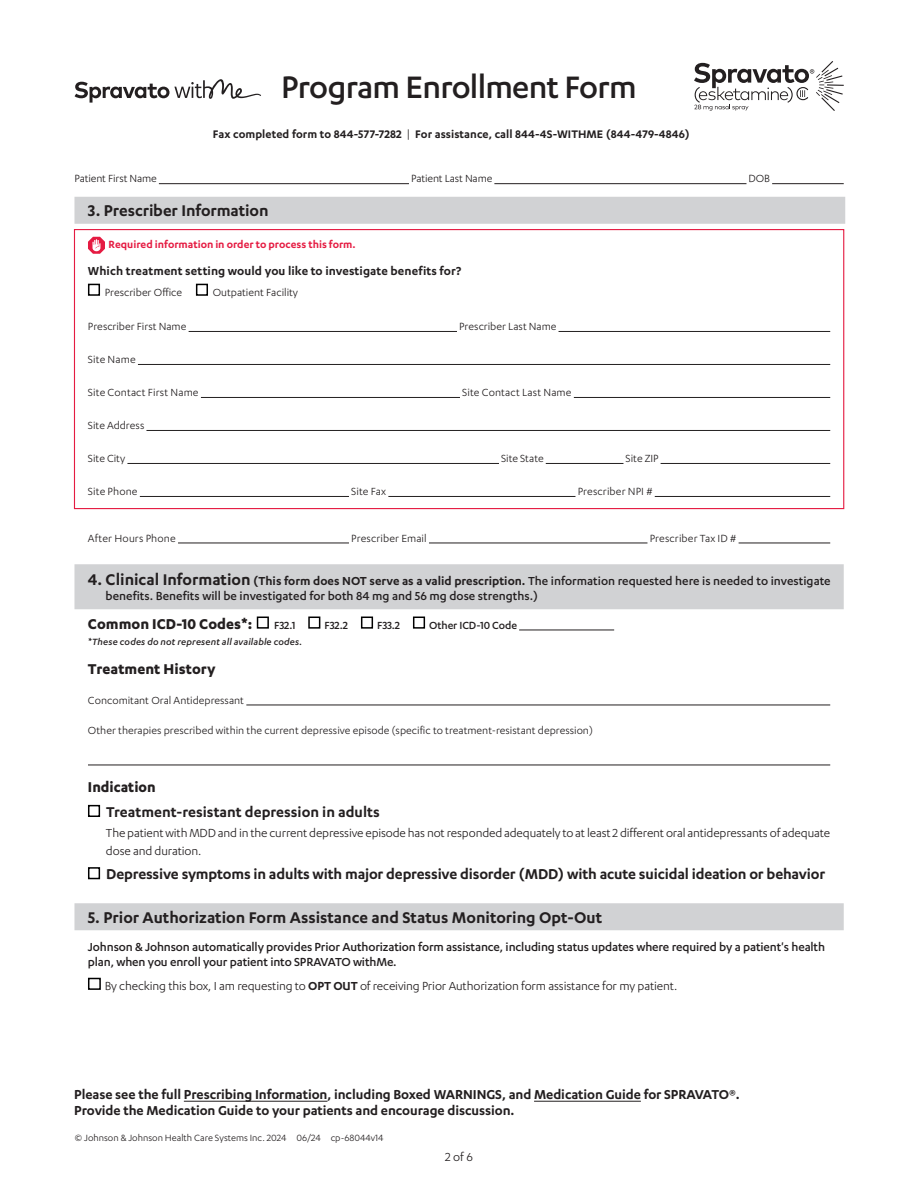
<style>
.page{position:relative;width:918px;height:1188px;background:#fff}
.page>*{position:absolute;margin:0;border:0;box-sizing:border-box;transform-origin:0 0}
.t1{font:500 36px "Karbon";letter-spacing:-.02em;color:#231f20}
.t2{font:600 18px "Karbon";color:#231f20}
.t3{font:600 16.5px "Karbon";letter-spacing:-.01em;color:#231f20}
.t4{font:700 16.5px "Karbon";color:#231f20}
.t5{font:600 15px/16.5px "Karbon";letter-spacing:-.005em;color:#231f20}
.t6{font:500 13.5px/15px "Karbon";letter-spacing:-.01em;color:#231f20}
.t7{font:13.5px/18px "Karbon";letter-spacing:-.01em;color:#231f20}
.t8{font:600 13.5px "Karbon";letter-spacing:.01em;color:#231f20}
.t9{font:600 12.75px "Karbon";letter-spacing:.005em;color:#231f20}
.t10{font:12px "Karbon";color:#231f20}
.t11{font:600 12px "Karbon";color:#e51b42}
.t12{font:500 12px "Karbon";letter-spacing:-.01em;color:#231f20}
.t13{font:10.5px "Karbon";color:#231f20}
.t14{font:italic 500 10.5px "Karbon";letter-spacing:.015em;color:#231f20}
.s1{font-weight:400}
.s2{font-weight:600;font-size:18px}
.s3{font-weight:600}
</style>
<div class="page">
<hr style="left:184px;top:1101px;width:143px;height:1px;background:#231f20">
<hr style="left:534px;top:1101px;width:107px;height:1px;background:#231f20">
<svg style="left:694px;top:61px;width:150px;height:50px"></svg>
<svg style="left:75px;top:79px;width:186px;height:24px"></svg>
<hr style="left:159px;top:183px;width:250px;height:1px;background:#231f20">
<hr style="left:494px;top:183px;width:252px;height:1px;background:#231f20">
<hr style="left:772px;top:183px;width:72px;height:1px;background:#231f20">
<div style="left:74px;top:197px;width:771px;height:27px;background:#d1d2d4"></div>
<hr style="left:189px;top:331px;width:268px;height:1px;background:#231f20">
<hr style="left:559px;top:331px;width:271px;height:1px;background:#231f20">
<hr style="left:138px;top:364px;width:692px;height:1px;background:#231f20">
<hr style="left:201px;top:397px;width:259px;height:1px;background:#231f20">
<hr style="left:574px;top:397px;width:256px;height:1px;background:#231f20">
<hr style="left:146px;top:430px;width:684px;height:1px;background:#231f20">
<hr style="left:127px;top:463px;width:372px;height:1px;background:#231f20">
<hr style="left:546px;top:463px;width:77px;height:1px;background:#231f20">
<hr style="left:661px;top:463px;width:169px;height:1px;background:#231f20">
<hr style="left:140px;top:496px;width:209px;height:1px;background:#231f20">
<hr style="left:388px;top:496px;width:187px;height:1px;background:#231f20">
<hr style="left:655px;top:496px;width:175px;height:1px;background:#231f20">
<hr style="left:178px;top:543px;width:171px;height:1px;background:#231f20">
<hr style="left:429px;top:543px;width:218px;height:1px;background:#231f20">
<hr style="left:739px;top:543px;width:91px;height:1px;background:#231f20">
<div style="left:74px;top:564px;width:770px;height:45px;background:#d1d2d4"></div>
<hr style="left:519px;top:630px;width:95px;height:1px;background:#231f20">
<hr style="left:246px;top:705px;width:584px;height:1px;background:#231f20">
<hr style="left:88px;top:765px;width:742px;height:1px;background:#231f20">
<div style="left:74px;top:903px;width:770px;height:27px;background:#d1d2d4"></div>
<svg style="left:88px;top:237px;width:17px;height:17px"></svg>
<div style="left:88px;top:284px;width:12px;height:12px;border:2px solid #000"></div>
<div style="left:196px;top:284px;width:12px;height:12px;border:2px solid #000"></div>
<div style="left:257px;top:617px;width:12px;height:12px;border:2px solid #000"></div>
<div style="left:308px;top:617px;width:12px;height:12px;border:2px solid #000"></div>
<div style="left:361px;top:617px;width:12px;height:12px;border:2px solid #000"></div>
<div style="left:413px;top:617px;width:12px;height:12px;border:2px solid #000"></div>
<div style="left:88px;top:805px;width:12px;height:12px;border:2px solid #000"></div>
<div style="left:88px;top:867px;width:12px;height:12px;border:2px solid #000"></div>
<div style="left:88px;top:978px;width:13px;height:12px;border:2px solid #000"></div>
<h1 class="t1" style="left:281px;top:67px;width:357px">Program Enrollment Form</h1>
<p class="t9" style="left:213px;top:127px;width:478px">Fax completed form to 844-577-7282 <span class="s1">|</span> For assistance, call 844-4S-WITHME (844-479-4846)</p>
<p class="t10" style="left:74px;top:172px;width:84px">Patient First Name</p>
<p class="t10" style="left:411px;top:172px;width:83px">Patient Last Name</p>
<p class="t10" style="left:749px;top:172px;width:23px">DOB</p>
<h2 class="t2" style="left:88px;top:201px;width:182px">3. Prescriber Information</h2>
<p class="t11" style="left:109px;top:237px;width:249px">Required information in order to process this form.</p>
<p class="t8" style="left:88px;top:263px;width:375px">Which treatment setting would you like to investigate benefits for?</p>
<p class="t10" style="left:105px;top:286px;width:79px">Prescriber Office</p>
<p class="t10" style="left:213px;top:286px;width:87px">Outpatient Facility</p>
<p class="t10" style="left:88px;top:320px;width:100px">Prescriber First Name</p>
<p class="t10" style="left:459px;top:320px;width:99px">Prescriber Last Name</p>
<p class="t10" style="left:88px;top:353px;width:49px">Site Name</p>
<p class="t10" style="left:88px;top:386px;width:112px">Site Contact First Name</p>
<p class="t10" style="left:462px;top:386px;width:111px">Site Contact Last Name</p>
<p class="t10" style="left:88px;top:419px;width:58px">Site Address</p>
<p class="t10" style="left:88px;top:452px;width:39px">Site City</p>
<p class="t10" style="left:501px;top:452px;width:44px">Site State</p>
<p class="t10" style="left:626px;top:452px;width:34px">Site ZIP</p>
<p class="t10" style="left:88px;top:485px;width:51px">Site Phone</p>
<p class="t10" style="left:351px;top:485px;width:36px">Site Fax</p>
<p class="t10" style="left:578px;top:485px;width:76px">Prescriber NPI #</p>
<p class="t10" style="left:88px;top:532px;width:89px">After Hours Phone</p>
<p class="t10" style="left:351px;top:532px;width:77px">Prescriber Email</p>
<p class="t10" style="left:650px;top:532px;width:88px">Prescriber Tax ID #</p>
<p class="t6" style="left:106px;top:573px;width:727px;text-indent:-18px"><span class="s2">4. Clinical Information</span> <span class="s3">(This form does NOT serve as a valid prescription.</span> The information requested here is needed to investigate benefits. Benefits will be investigated for both 84 mg and 56 mg dose strengths.)</p>
<h3 class="t4" style="left:88px;top:614px;width:166px">Common ICD-10 Codes*:</h3>
<p class="t12" style="left:274px;top:618px;width:23px">F32.1</p>
<p class="t12" style="left:325px;top:618px;width:25px">F32.2</p>
<p class="t12" style="left:377px;top:618px;width:24px">F33.2</p>
<p class="t12" style="left:429px;top:618px;width:89px">Other ICD-10 Code</p>
<p class="t14" style="left:88px;top:636px;width:216px">*These codes do not represent all available codes.</p>
<h3 class="t4" style="left:88px;top:659px;width:129px">Treatment History</h3>
<p class="t10" style="left:88px;top:694px;width:158px">Concomitant Oral Antidepressant</p>
<p class="t10" style="left:88px;top:724px;width:506px">Other therapies prescribed within the current depressive episode (specific to treatment-resistant depression)</p>
<h3 class="t4" style="left:88px;top:778px;width:69px">Indication</h3>
<h3 class="t3" style="left:106px;top:803px;width:275px">Treatment-resistant depression in adults</h3>
<p class="t7" style="left:106px;top:823px;width:726px">The patient with MDD and in the current depressive episode has not responded adequately to at least 2 different oral antidepressants of adequate dose and duration.</p>
<h3 class="t3" style="left:106px;top:865px;width:721px">Depressive symptoms in adults with major depressive disorder (MDD) with acute suicidal ideation or behavior</h3>
<h2 class="t2" style="left:88px;top:907px;width:516px">5. Prior Authorization Form Assistance and Status Monitoring Opt-Out</h2>
<p class="t6" style="left:88px;top:939px;width:739px">Johnson &amp; Johnson automatically provides Prior Authorization form assistance, including status updates where required by a patient's health plan, when you enroll your patient into SPRAVATO withMe.</p>
<p class="t7" style="left:105px;top:976px;width:574px">By checking this box, I am requesting to <span class="s3">OPT OUT</span> of receiving Prior Authorization form assistance for my patient.</p>
<p class="t5" style="left:74px;top:1086px;width:667px">Please see the full Prescribing Information, including Boxed WARNINGS, and Medication Guide for SPRAVATO®.<br>Provide the Medication Guide to your patients and encourage discussion.</p>
<p class="t13" style="left:75px;top:1132px;width:310px">© Johnson &amp; Johnson Health Care Systems Inc. 2024 06/24 cp-68044v14</p>
<p class="t7" style="left:445px;top:1148px;width:29px">2 of 6</p>
</div>
